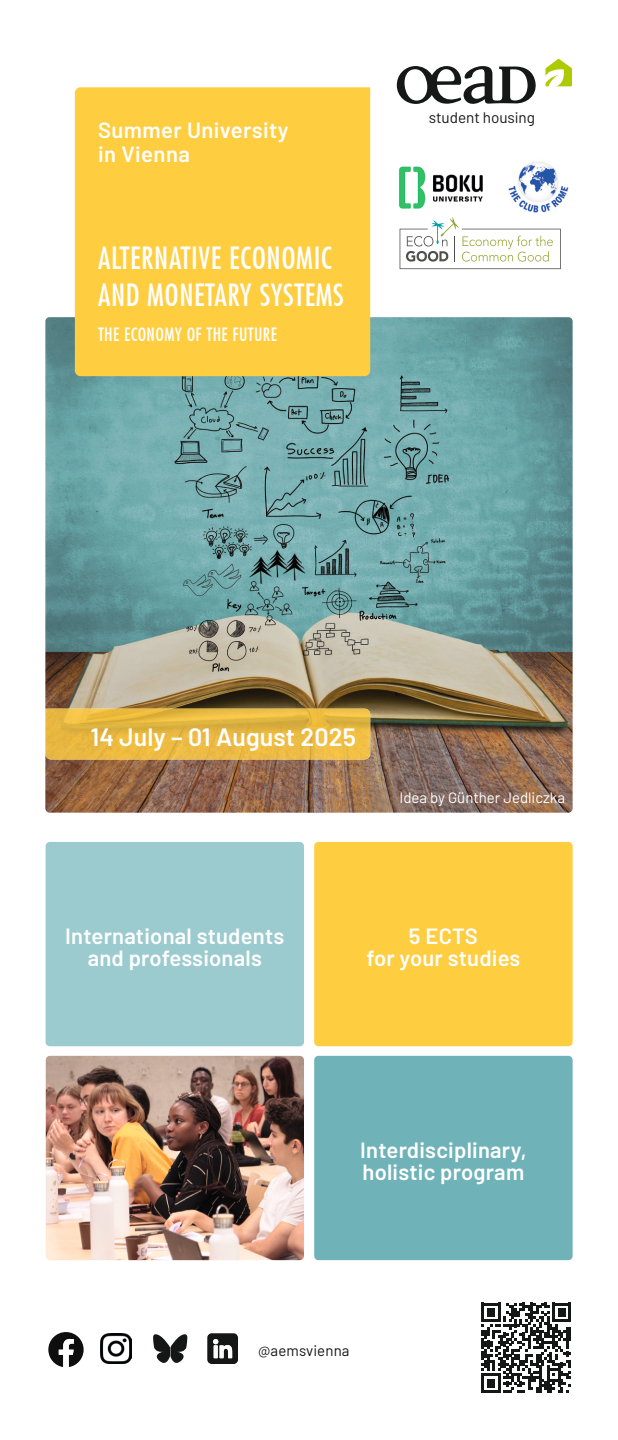
<style>
.page{position:relative;width:618px;height:1440px;background:#fff}
.page>*{position:absolute;margin:0;border:0;box-sizing:border-box;transform-origin:0 0}
.t1{font:500 condensed 30px/37.2px "Futura";letter-spacing:.02em;color:#fff}
.t2{font:600 25px "Barlow";letter-spacing:.005em;color:#fff}
.t3{font:600 22px/22px "Barlow";letter-spacing:.01em;color:#fff;text-align:center}
.t4{font:500 condensed 18px "Futura";letter-spacing:.02em;color:#fff}
.t5{font:15.4px "Barlow";letter-spacing:-.005em;color:#161717}
.t6{font:15px "Barlow";color:#fff}
.t7{font:15px "Barlow";letter-spacing:.01em;color:#151616}
</style>
<div class="page">
<img style="left:45px;top:317px;width:528px;height:496px">
<div style="left:75px;top:87px;width:295px;height:289px;background:#ffcd40"></div>
<img style="left:45px;top:709px;width:325px;height:50px">
<div style="left:46px;top:842px;width:258px;height:204px;background:#9bcbcf;border-radius:4px"></div>
<div style="left:314px;top:842px;width:259px;height:204px;background:#ffcd40;border-radius:4px"></div>
<div style="left:314px;top:1056px;width:259px;height:204px;background:#6fb3b8;border-radius:4px"></div>
<img style="left:46px;top:1056px;width:258px;height:204px">
<img style="left:399px;top:166px;width:84px;height:43px">
<svg style="left:397px;top:66px;width:139px;height:38px"></svg>
<svg style="left:545px;top:59px;width:27px;height:27px"></svg>
<img style="left:508px;top:161px;width:61px;height:52px">
<svg style="left:400px;top:217px;width:161px;height:52px"></svg>
<svg style="left:481px;top:1303px;width:90px;height:90px"></svg>
<svg style="left:48px;top:1332px;width:36px;height:35px"></svg>
<img style="left:101px;top:1333px;width:31px;height:31px">
<svg style="left:207px;top:1333px;width:31px;height:31px"></svg>
<svg style="left:153px;top:1334px;width:34px;height:29px"></svg>
<p class="t3" style="left:98px;top:115px;width:192px;line-height:24.8px;text-align:left">Summer University in Vienna</p>
<h1 class="t1" style="left:98px;top:239px;width:247px">ALTERNATIVE ECONOMIC<br>AND MONETARY SYSTEMS</h1>
<p class="t4" style="left:98px;top:323px;width:180px">THE ECONOMY OF THE FUTURE</p>
<p class="t5" style="left:429px;top:108px;width:108px">student housing</p>
<p class="t2" style="left:90px;top:718px;width:267px">14 July – 01 August 2025</p>
<p class="t6" style="left:399px;top:787px;width:167px">Idea by Günther Jedliczka</p>
<p class="t3" style="left:65px;top:923px;width:221px">International students and professionals</p>
<p class="t3" style="left:366px;top:923px;width:156px">5 ECTS<br>for your studies</p>
<p class="t3" style="left:360px;top:1137px;width:168px;text-align:left">Interdisciplinary, holistic program</p>
<p class="t7" style="left:258px;top:1339px;width:93px">@aemsvienna</p>
</div>
